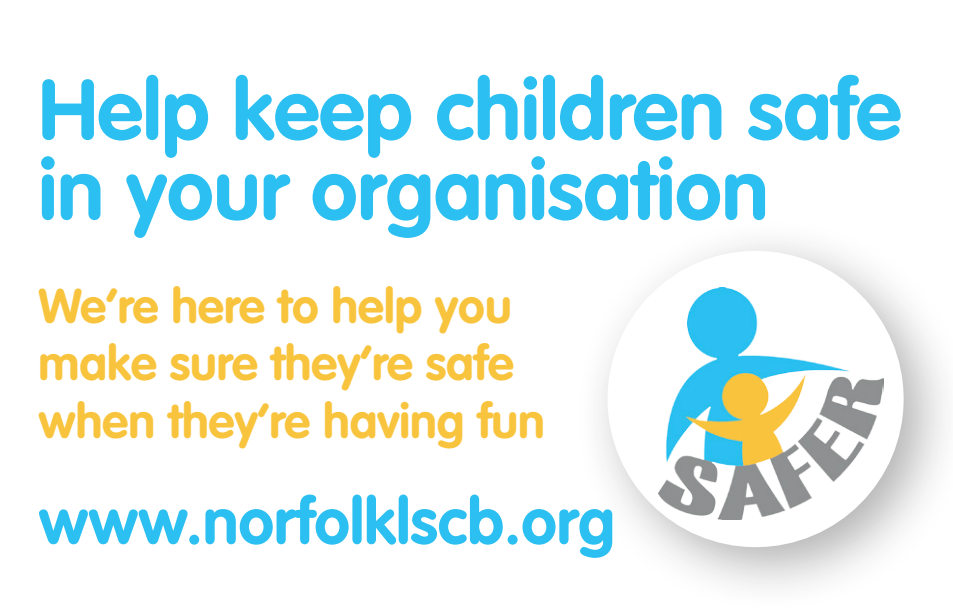
<style>
.page{position:relative;width:953px;height:613px;background:#fff}
.page>*{position:absolute;margin:0;border:0;box-sizing:border-box;transform-origin:0 0}
.t1{font:700 84px/80px "VAG Rounded";color:#2bc0f1}
.t2{font:700 64px "VAG Rounded";color:#2bc0f1}
.t3{font:700 48px/57.6px "VAG Rounded";color:#f9c43d}
</style>
<div class="page">
<div style="left:574px;top:217px;width:378px;height:395px;background:#231f20;opacity:.35"></div>
<div style="left:607px;top:251px;width:296px;height:296px;background:#fff;border-radius:50%"></div>
<img style="left:658px;top:288px;width:225px;height:230px">
<h1 class="t1" style="left:39px;top:69px;width:864px">Help keep children safe in your organisation</h1>
<p class="t3" style="left:39px;top:276px;width:508px">We’re here to help you make sure they’re safe when they’re having fun</p>
<h2 class="t2" style="left:39px;top:483px;width:578px">www.norfolklscb.org</h2>
</div>
